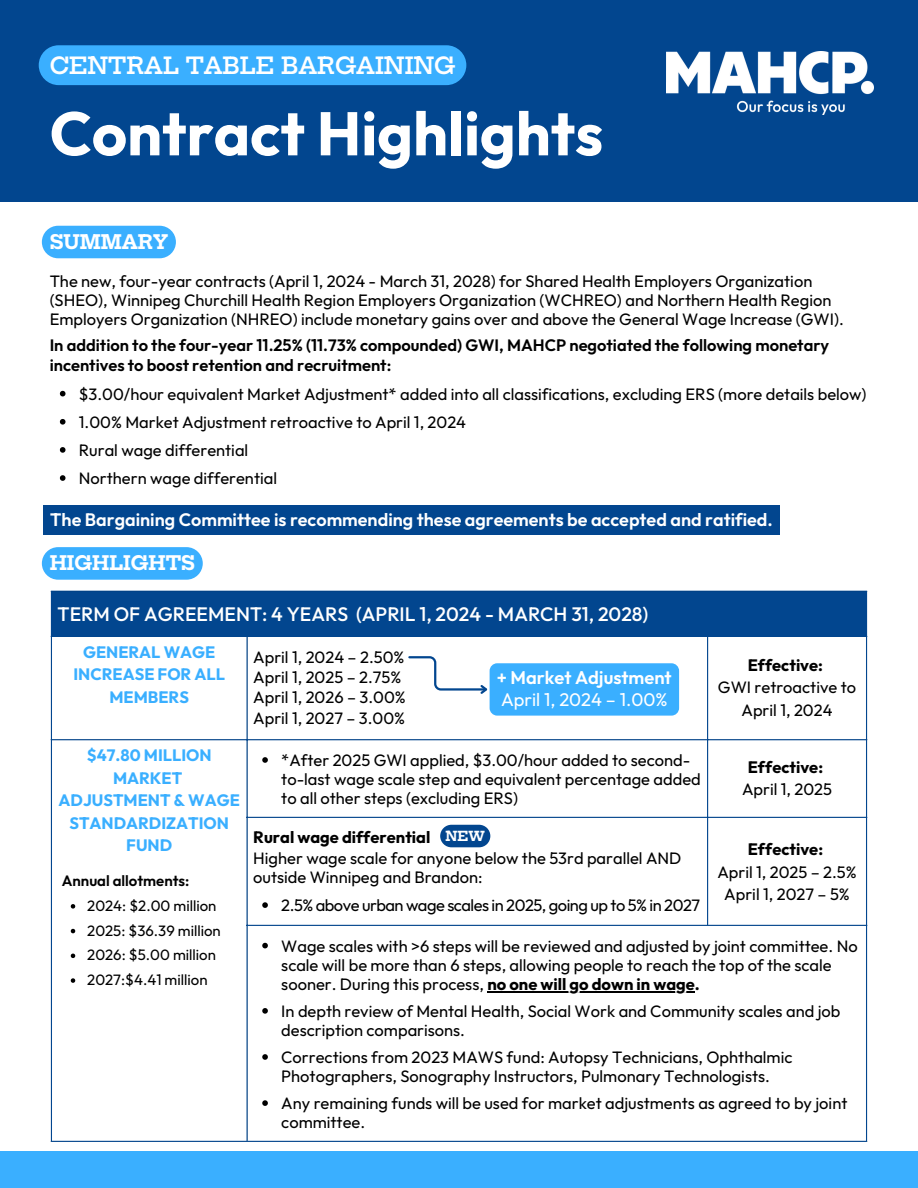
<style>
.page{position:relative;width:918px;height:1188px;background:#fff}
.page>*{position:absolute;margin:0;border:0;box-sizing:border-box;transform-origin:0 0}
.t1{font:700 61.2px "Outfit";color:#fff}
.t2{font:600 23.1px "Hepta Slab";color:#fff}
.t3{font:500 19.5px "Outfit";color:#fff}
.t4{font:700 19.5px "Hepta Slab";color:#fff}
.t5{font:600 18.3px/22.5px "Outfit";color:#fff}
.t6{font:600 18px "Outfit";color:#fff}
.t7{font:16.5px/19.2px "Outfit";color:#000}
.t8{font:600 16.5px/19.2px "Outfit";color:#000}
.t9{font:700 16.5px/22.5px "Outfit";color:#3aafff;text-align:center}
.t10{font:700 16.5px "Outfit";color:#000}
.t11{font:16.5px "Outfit";letter-spacing:-.03em;color:#000}
.t12{font:15px "Outfit";color:#000}
.t13{font:600 15px "Outfit";color:#000}
.t14{font:700 13.5px "Hepta Slab";color:#fff}
.s1{font-weight:400}
.s2{font-weight:700}
</style>
<div class="page">
<div style="left:51px;top:591px;width:816px;height:46px;background:#02468f"></div>
<svg style="left:262px;top:757px;width:6px;height:6px"></svg>
<svg style="left:262px;top:902px;width:6px;height:6px"></svg>
<svg style="left:262px;top:943px;width:6px;height:5px"></svg>
<hr style="left:487px;top:991px;width:208px;height:1px;background:#000">
<svg style="left:262px;top:1008px;width:6px;height:6px"></svg>
<svg style="left:262px;top:1054px;width:6px;height:6px"></svg>
<svg style="left:262px;top:1100px;width:6px;height:6px"></svg>
<hr style="left:51px;top:592px;width:1px;height:549px;background:#02468f">
<hr style="left:247px;top:637px;width:1px;height:504px;background:#02468f">
<hr style="left:707px;top:637px;width:1px;height:288px;background:#02468f">
<hr style="left:866px;top:592px;width:1px;height:549px;background:#02468f">
<hr style="left:51px;top:739px;width:816px;height:1px;background:#02468f">
<hr style="left:247px;top:817px;width:620px;height:1px;background:#02468f">
<hr style="left:247px;top:925px;width:620px;height:1px;background:#02468f">
<hr style="left:51px;top:1141px;width:816px;height:1px;background:#02468f">
<div style="left:0;top:0;width:918px;height:201px;background:#02468f"></div>
<img style="left:667px;top:51px;width:207px;height:63px">
<div style="left:0;top:1151px;width:918px;height:37px;background:#3aafff"></div>
<div style="left:490px;top:663px;width:189px;height:53px;background:#3aafff;border-radius:8px"></div>
<div style="left:39px;top:45px;width:427px;height:40px;background:#3aafff;border-radius:20px"></div>
<div style="left:42px;top:226px;width:134px;height:32px;background:#3aafff;border-radius:16px"></div>
<div style="left:43px;top:506px;width:737px;height:29px;background:#02468f"></div>
<div style="left:42px;top:547px;width:161px;height:33px;background:#3aafff;border-radius:16px"></div>
<svg style="left:60px;top:391px;width:6px;height:5px"></svg>
<svg style="left:60px;top:419px;width:6px;height:6px"></svg>
<svg style="left:60px;top:447px;width:6px;height:6px"></svg>
<svg style="left:60px;top:475px;width:6px;height:6px"></svg>
<svg style="left:71px;top:904px;width:4px;height:5px"></svg>
<svg style="left:71px;top:929px;width:4px;height:4px"></svg>
<svg style="left:71px;top:954px;width:4px;height:4px"></svg>
<svg style="left:71px;top:978px;width:4px;height:5px"></svg>
<svg style="left:440px;top:825px;width:50px;height:22px"></svg>
<svg style="left:408px;top:656px;width:82px;height:40px"></svg>
<p class="t2" style="left:50px;top:51px;width:407px">CENTRAL TABLE BARGAINING</p>
<p class="t1" style="left:50px;top:94px;width:555px">Contract Highlights</p>
<p class="t4" style="left:50px;top:230px;width:120px">SUMMARY</p>
<p class="t7" style="left:50px;top:271px;width:796px">The new, four-year contracts (April 1, 2024 - March 31, 2028) for Shared Health Employers Organization (SHEO), Winnipeg Churchill Health Region Employers Organization (WCHREO) and Northern Health Region<br>Employers Organization (NHREO) include monetary gains over and above the General Wage Increase (GWI).</p>
<p class="t8" style="left:50px;top:336px;width:781px">In addition to the four-year 11.25% (11.73% compounded) GWI, MAHCP negotiated the following monetary incentives to boost retention and recruitment:</p>
<p class="t7" style="left:79px;top:384px;width:789px">$3.00/hour equivalent Market Adjustment* added into all classifications, excluding ERS (more details below)</p>
<p class="t7" style="left:79px;top:412px;width:389px">1.00% Market Adjustment retroactive to April 1, 2024</p>
<p class="t7" style="left:79px;top:440px;width:171px">Rural wage differential</p>
<p class="t7" style="left:79px;top:469px;width:200px">Northern wage differential</p>
<p class="t6" style="left:50px;top:508px;width:724px">The Bargaining Committee is recommending these agreements be accepted and ratified.</p>
<p class="t4" style="left:50px;top:551px;width:147px">HIGHLIGHTS</p>
<h2 class="t3" style="left:58px;top:602px;width:592px">TERM OF AGREEMENT: 4 YEARS (APRIL 1, 2024 - MARCH 31, 2028)</h2>
<h1 class="t9" style="left:73px;top:640px;width:153px">GENERAL WAGE<br>INCREASE FOR ALL<br>MEMBERS</h1>
<p class="t7" style="left:253px;top:647px;width:153px">April 1, 2024 – 2.50%</p>
<p class="t5" style="left:497px;top:666px;width:176px">+ Market Adjustment<br><span class="s1">April 1, 2024 – 1.00%</span></p>
<h3 class="t7" style="left:253px;top:667px;width:150px">April 1, 2025 – 2.75%</h3>
<p class="t7" style="left:253px;top:688px;width:154px">April 1, 2026 – 3.00%</p>
<h6 class="t7" style="left:253px;top:708px;width:153px">April 1, 2027 – 3.00%</h6>
<p class="t10" style="left:748px;top:654px;width:77px">Effective:</p>
<p class="t7" style="left:718px;top:676px;width:140px;line-height:22.5px;text-align:center">GWI retroactive to<br>April 1, 2024</p>
<p class="t9" style="left:87px;top:744px;width:126px">$47.80 MILLION<br>MARKET</p>
<p class="t9" style="left:59px;top:789px;width:183px">ADJUSTMENT &amp; WAGE<br>STANDARDIZATION<br>FUND</p>
<p class="t13" style="left:62px;top:871px;width:129px">Annual allotments:</p>
<h5 class="t12" style="left:87px;top:896px;width:131px">2024: $2.00 million</h5>
<h6 class="t12" style="left:87px;top:921px;width:135px">2025: $36.39 million</h6>
<p class="t12" style="left:87px;top:945px;width:130px">2026: $5.00 million</p>
<p class="t12" style="left:87px;top:970px;width:122px">2027:$4.41 million</p>
<h4 class="t7" style="left:281px;top:750px;width:421px">*After 2025 GWI applied, $3.00/hour added to second&shy;to-last wage scale step and equivalent percentage added to all other steps (excluding ERS)</h4>
<h3 class="t10" style="left:748px;top:756px;width:77px">Effective:</h3>
<p class="t7" style="left:742px;top:780px;width:92px">April 1, 2025</p>
<p class="t14" style="left:446px;top:827px;width:41px">NEW</p>
<p class="t10" style="left:253px;top:826px;width:179px">Rural wage differential</p>
<p class="t7" style="left:253px;top:848px;width:430px">Higher wage scale for anyone below the 53rd parallel AND outside Winnipeg and Brandon:</p>
<p class="t11" style="left:281px;top:895px;width:420px">2.5% above urban wage scales in 2025, going up to 5% in 2027</p>
<p class="t10" style="left:748px;top:839px;width:77px">Effective:</p>
<p class="t7" style="left:717px;top:862px;width:141px">April 1, 2025 – 2.5%</p>
<p class="t7" style="left:724px;top:884px;width:127px">April 1, 2027 – 5%</p>
<p class="t7" style="left:281px;top:936px;width:578px">Wage scales with &gt;6 steps will be reviewed and adjusted by joint committee. No scale will be more than 6 steps, allowing people to reach the top of the scale sooner. During this process, <span class="s2">no one will go down in wage.</span></p>
<p class="t7" style="left:281px;top:1001px;width:561px">In depth review of Mental Health, Social Work and Community scales and job description comparisons.</p>
<p class="t7" style="left:281px;top:1047px;width:513px">Corrections from 2023 MAWS fund: Autopsy Technicians, Ophthalmic</p>
<p class="t7" style="left:281px;top:1063px;width:568px;line-height:27px">Photographers, Sonography Instructors, Pulmonary Technologists.<br>Any remaining funds will be used for market adjustments as agreed to by joint</p>
<p class="t7" style="left:281px;top:1113px;width:85px">committee.</p>
</div>
